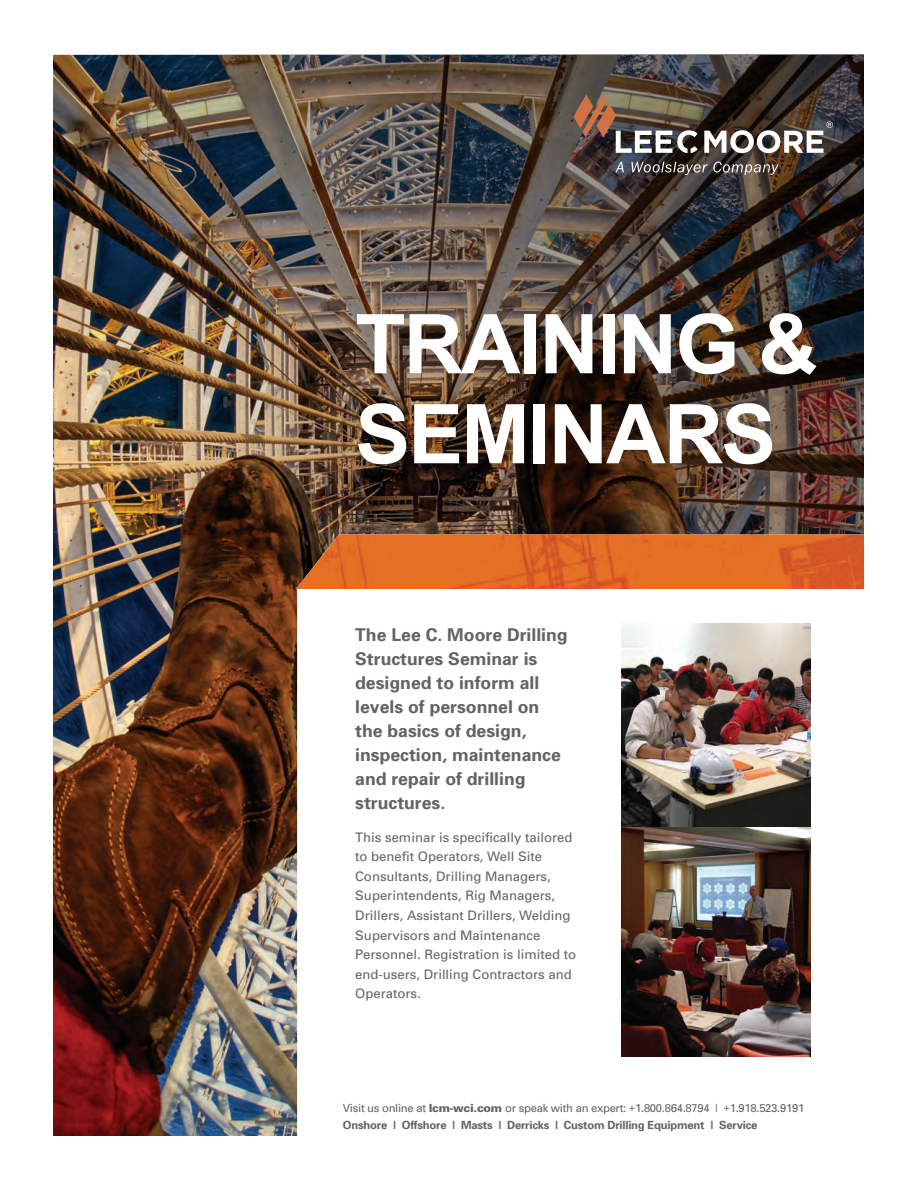
<style>
.page{position:relative;width:918px;height:1188px;background:#fff}
.page>*{position:absolute;margin:0;border:0;box-sizing:border-box;transform-origin:0 0}
.t1{font:700 82.5px/90px "Arial";letter-spacing:-.025em;color:#fff}
.t2{font:700 17.7px/24px "Univers";color:#636366}
.t3{font:13.2px/19.5px "Univers";color:#636366}
.t4{font:11.25px/16.5px "Univers";letter-spacing:-.025em;color:#636366}
.s1{font-weight:900}
.s2{font-weight:700}
</style>
<div class="page">
<img style="left:54px;top:54px;width:810px;height:1080px">
<svg style="left:296px;top:566px;width:569px;height:570px"></svg>
<img style="left:296px;top:534px;width:568px;height:55px">
<img style="left:621px;top:624px;width:189px;height:203px">
<img style="left:621px;top:827px;width:189px;height:229px">
<svg style="left:615px;top:162px;width:9px;height:10px"></svg>
<svg style="left:631px;top:162px;width:147px;height:13px;background:#645c58"></svg>
<img style="left:574px;top:94px;width:124px;height:59px">
<svg style="left:704px;top:121px;width:129px;height:32px"></svg>
<h1 class="t1" style="left:355px;top:302px;width:464px">TRAINING &amp;<br>SEMINARS</h1>
<h2 class="t2" style="left:355px;top:622px;width:214px">The Lee C. Moore Drilling<br>Structures Seminar is designed to inform all levels of personnel on the basics of design, inspection, maintenance and repair of drilling structures.</h2>
<p class="t3" style="left:355px;top:827px;width:222px">This seminar is specifically tailored to benefit Operators, Well Site<br>Consultants, Drilling Managers,<br>Superintendents, Rig Managers,<br>Drillers, Assistant Drillers, Welding<br>Supervisors and Maintenance<br>Personnel. Registration is limited to end-users, Drilling Contractors and<br>Operators.</p>
<p class="t4" style="left:343px;top:1100px;width:463px">Visit us online at <span class="s1">lcm-wci.com</span> or speak with an expert: +1.800.864.8794 | +1.918.523.9191<br><span class="s2">Onshore | Offshore | Masts | Derricks | Custom Drilling Equipment | Service</span></p>
</div>
